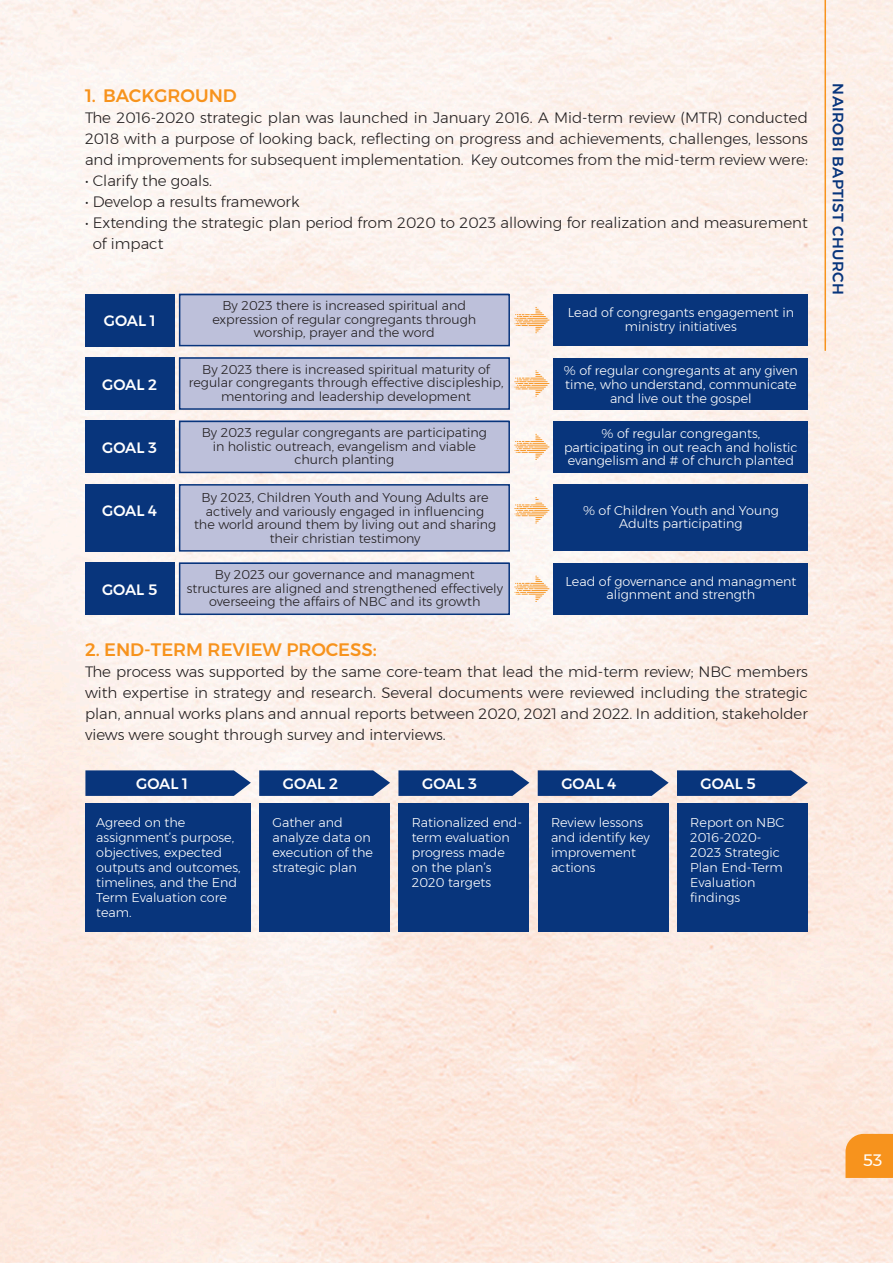
<style>
.page{position:relative;width:893px;height:1263px;background:#fff}
.page>*{position:absolute;margin:0;border:0;box-sizing:border-box;transform-origin:0 0}
.t1{font:500 18px "Montserrat";color:#f7931d}
.t2{font:16.5px "Montserrat";color:#fff}
.t3{font:300 15px/21px "Montserrat";color:#231f20;text-align:justify}
.t4{font:500 15px "Montserrat";color:#fff}
.t5{font:500 15px "Montserrat";letter-spacing:.025em;color:#08357c}
.t6{font:300 12.75px/15px "Montserrat";color:#fff;text-align:center}
.t7{font:300 12.75px/13.5px "Montserrat";color:#231f20;text-align:center}
</style>
<div class="page">
<img style="left:1px;top:0;width:892px;height:1263px">
<hr style="left:824px;top:0;width:2px;height:351px;background:#f7931d">
<svg style="left:845px;top:1134px;width:48px;height:44px;background:#f79625"></svg>
<img style="left:0;top:0;width:1px;height:1263px">
<svg style="left:514px;top:307px;width:35px;height:26px"></svg>
<div style="left:85px;top:294px;width:89px;height:52px;background:#08357c"></div>
<div style="left:179px;top:294px;width:329px;height:51px;background:#bdc0da"></div>
<div style="left:179px;top:294px;width:331px;height:52px;border:2px solid #08357c"></div>
<div style="left:554px;top:295px;width:254px;height:51px;background:#08357c"></div>
<svg style="left:514px;top:434px;width:35px;height:26px"></svg>
<div style="left:85px;top:421px;width:89px;height:52px;background:#08357c"></div>
<div style="left:179px;top:421px;width:329px;height:51px;background:#bdc0da"></div>
<div style="left:179px;top:421px;width:331px;height:52px;border:2px solid #08357c"></div>
<div style="left:554px;top:421px;width:254px;height:51px;background:#08357c"></div>
<svg style="left:514px;top:370px;width:35px;height:27px"></svg>
<div style="left:85px;top:357px;width:89px;height:53px;background:#08357c"></div>
<div style="left:179px;top:357px;width:329px;height:51px;background:#bdc0da"></div>
<div style="left:179px;top:357px;width:331px;height:53px;border:2px solid #08357c"></div>
<div style="left:554px;top:358px;width:254px;height:51px;background:#08357c"></div>
<svg style="left:514px;top:497px;width:35px;height:26px"></svg>
<div style="left:85px;top:484px;width:89px;height:67px;background:#08357c"></div>
<div style="left:179px;top:484px;width:329px;height:66px;background:#bdc0da"></div>
<div style="left:179px;top:484px;width:331px;height:68px;border:2px solid #08357c"></div>
<div style="left:554px;top:485px;width:254px;height:66px;background:#08357c"></div>
<svg style="left:514px;top:576px;width:35px;height:26px"></svg>
<div style="left:85px;top:563px;width:89px;height:52px;background:#08357c"></div>
<div style="left:179px;top:562px;width:329px;height:51px;background:#bdc0da"></div>
<div style="left:179px;top:562px;width:331px;height:53px;border:2px solid #08357c"></div>
<div style="left:554px;top:563px;width:254px;height:51px;background:#08357c"></div>
<div style="left:85px;top:803px;width:166px;height:129px;background:#08357c"></div>
<svg style="left:85px;top:770px;width:166px;height:26px;background:#194284"></svg>
<div style="left:398px;top:803px;width:131px;height:129px;background:#08357c"></div>
<svg style="left:398px;top:770px;width:131px;height:26px;background:#1c4484"></svg>
<div style="left:259px;top:803px;width:131px;height:129px;background:#08357c"></div>
<svg style="left:259px;top:770px;width:131px;height:26px;background:#1c4485"></svg>
<div style="left:538px;top:803px;width:131px;height:129px;background:#08357c"></div>
<svg style="left:538px;top:770px;width:131px;height:26px;background:#1c4484"></svg>
<div style="left:677px;top:803px;width:131px;height:129px;background:#08357c"></div>
<svg style="left:677px;top:770px;width:131px;height:26px;background:#1c4384"></svg>
<p class="t1" style="left:85px;top:82px;width:153px">1. BACKGROUND</p>
<p class="t3" style="left:85px;top:107px;width:724px">The 2016-2020 strategic plan was launched in January 2016. A Mid-term review (MTR) conducted 2018 with a purpose of looking back, reflecting on progress and achievements, challenges, lessons and improvements for subsequent implementation. Key outcomes from the mid-term review were:</p>
<p class="t3" style="left:85px;top:170px;width:128px">• Clarify the goals.</p>
<p class="t3" style="left:85px;top:191px;width:216px">• Develop a results framework</p>
<p class="t3" style="left:93px;top:212px;width:717px;text-indent:-8px">• Extending the strategic plan period from 2020 to 2023 allowing for realization and measurement of impact</p>
<p class="t4" style="left:104px;top:309px;width:53px">GOAL 1</p>
<p class="t4" style="left:102px;top:372px;width:56px">GOAL 2</p>
<p class="t4" style="left:102px;top:436px;width:56px">GOAL 3</p>
<p class="t4" style="left:102px;top:499px;width:57px">GOAL 4</p>
<p class="t4" style="left:102px;top:578px;width:57px">GOAL 5</p>
<p class="t7" style="left:212px;top:299px;width:265px">By 2023 there is increased spiritual and expression of regular congregants through worship, prayer and the word</p>
<p class="t6" style="left:568px;top:306px;width:228px;line-height:13.5px">Lead of congregants engagement in ministry initiatives</p>
<p class="t7" style="left:189px;top:362px;width:316px">By 2023 there is increased spiritual maturity of regular congregants through effective discipleship, mentoring and leadership development</p>
<p class="t6" style="left:564px;top:364px;width:235px;line-height:13.5px">% of regular congregants at any given time, who understand, communicate and live out the gospel</p>
<p class="t7" style="left:202px;top:426px;width:287px">By 2023 regular congregants are participating in holistic outreach, evangelism and viable church planting</p>
<p class="t6" style="left:564px;top:427px;width:235px;line-height:13.5px">% of regular congregants, participating in out reach and holistic evangelism and # of church planted</p>
<p class="t7" style="left:194px;top:491px;width:304px">By 2023, Children Youth and Young Adults are actively and variously engaged in influencing the world around them by living out and sharing their christian testimony</p>
<p class="t6" style="left:583px;top:503px;width:197px;line-height:13.5px">% of Children Youth and Young<br>Adults participating</p>
<p class="t7" style="left:187px;top:567px;width:318px">By 2023 our governance and managment structures are aligned and strengthened effectively overseeing the affairs of NBC and its growth</p>
<p class="t6" style="left:565px;top:574px;width:233px;line-height:13.5px">Lead of governance and managment alignment and strength</p>
<p class="t1" style="left:85px;top:635px;width:293px">2. END-TERM REVIEW PROCESS:</p>
<p class="t3" style="left:85px;top:661px;width:724px">The process was supported by the same core-team that lead the mid-term review; NBC members with expertise in strategy and research. Several documents were reviewed including the strategic plan, annual works plans and annual reports between 2020, 2021 and 2022. In addition, stakeholder views were sought through survey and interviews.</p>
<p class="t4" style="left:136px;top:772px;width:53px">GOAL 1</p>
<p class="t6" style="left:96px;top:815px;width:146px;text-align:left">Agreed on the assignment’s purpose, objectives, expected outputs and outcomes, timelines, and the End<br>Term Evaluation core team.</p>
<p class="t4" style="left:283px;top:772px;width:56px">GOAL 2</p>
<p class="t6" style="left:272px;top:815px;width:102px;text-align:left">Gather and analyze data on execution of the strategic plan</p>
<p class="t4" style="left:422px;top:772px;width:56px">GOAL 3</p>
<p class="t6" style="left:412px;top:815px;width:112px;text-align:left">Rationalized end&shy;term evaluation progress made on the plan’s<br>2020 targets</p>
<p class="t4" style="left:561px;top:772px;width:57px">GOAL 4</p>
<p class="t6" style="left:551px;top:815px;width:100px;text-align:left">Review lessons and identify key improvement actions</p>
<p class="t4" style="left:700px;top:772px;width:57px">GOAL 5</p>
<p class="t6" style="left:690px;top:815px;width:96px;text-align:left">Report on NBC<br>2016-2020-<br>2023 Strategic<br>Plan End-Term<br>Evaluation findings</p>
<p class="t5" style="left:850px;top:83px;width:213px;rotate:90deg">NAIROBI BAPTIST CHURCH</p>
<p class="t2" style="left:863px;top:1148px;width:21px">53</p>
</div>
